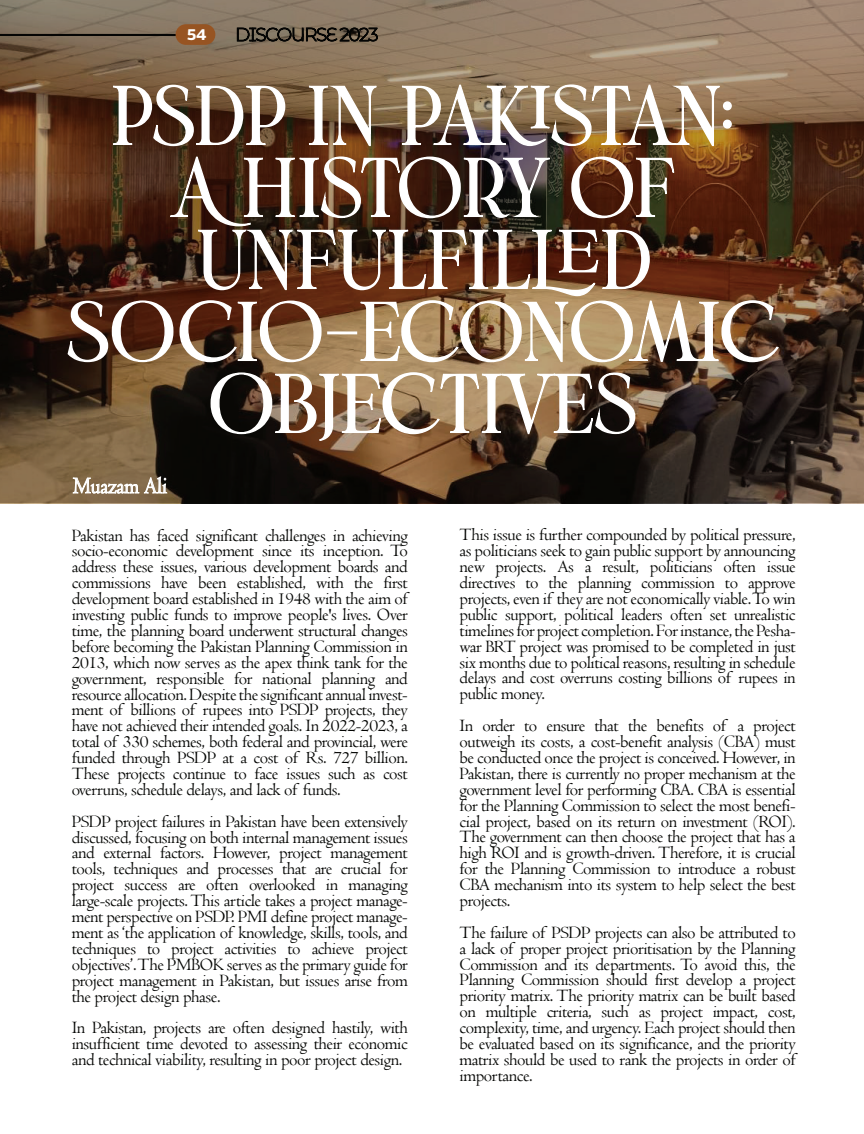
<style>
.page{position:relative;width:864px;height:1134px;background:#fff}
.page>*{position:absolute;margin:0;border:0;box-sizing:border-box;transform-origin:0 0}
.t1{font:82.5px/72px "Brand";letter-spacing:-.005em;color:#fff;text-align:center}
.t2{font:23.85px "Centaur";letter-spacing:.005em;color:#fff;scale:.86 1}
.t3{font:18px/15.9px "Centaur";letter-spacing:-.025em;color:#040503;text-align:justify}
.t4{font:900 15.15px "Amsi Pro";color:#fff}
</style>
<div class="page">
<img style="left:0;top:0;width:864px;height:503px">
<img style="left:87px;top:84px;width:652px;height:63px">
<svg style="left:0;top:34px;width:176px;height:2px"></svg>
<svg style="left:236px;top:27px;width:143px;height:16px;background:#52483b"></svg>
<div style="left:176px;top:24px;width:39px;height:21px;background:#975422;border-radius:10px"></div>
<img style="left:67px;top:155px;width:713px;height:349px">
<p class="t4" style="left:187px;top:24px;width:21px">54</p>
<h1 class="t1" style="left:67px;top:85px;width:713px">PSDP IN PAKISTAN:<br>A HISTORY OF<br>UNFULFILLED<br>SOCIO-ECONOMIC<br>OBJECTIVES</h1>
<h2 class="t2" style="left:73px;top:471px;width:111px">Muazam Ali</h2>
<p class="t3" style="left:72px;top:527px;width:338px">Pakistan has faced significant challenges in achieving socio-economic development since its inception. To address these issues, various development boards and commissions have been established, with the first development board established in 1948 with the aim of investing public funds to improve people's lives. Over time, the planning board underwent structural changes before becoming the Pakistan Planning Commission in 2013, which now serves as the apex think tank for the government, responsible for national planning and resource allocation. Despite the significant annual invest&shy;ment of billions of rupees into PSDP projects, they have not achieved their intended goals. In 2022-2023, a total of 330 schemes, both federal and provincial, were funded through PSDP at a cost of Rs. 727 billion.<br>These projects continue to face issues such as cost overruns, schedule delays, and lack of funds.</p>
<p class="t3" style="left:72px;top:813px;width:338px">PSDP project failures in Pakistan have been extensively discussed, focusing on both internal management issues and external factors. However, project management tools, techniques and processes that are crucial for project success are often overlooked in managing large-scale projects. This article takes a project manage&shy;ment perspective on PSDP. PMI define project manage&shy;ment as ‘the application of knowledge, skills, tools, and techniques to project activities to achieve project objectives’. The PMBOK serves as the primary guide for project management in Pakistan, but issues arise from the project design phase.</p>
<p class="t3" style="left:72px;top:1020px;width:338px">In Pakistan, projects are often designed hastily, with insufficient time devoted to assessing their economic and technical viability, resulting in poor project design.</p>
<p class="t3" style="left:460px;top:527px;width:338px">This issue is further compounded by political pressure, as politicians seek to gain public support by announcing new projects. As a result, politicians often issue directives to the planning commission to approve projects, even if they are not economically viable. To win public support, political leaders often set unrealistic timelines for project completion. For instance, the Pesha&shy;war BRT project was promised to be completed in just six months due to political reasons, resulting in schedule delays and cost overruns costing billions of rupees in public money.</p>
<p class="t3" style="left:460px;top:718px;width:338px">In order to ensure that the benefits of a project outweigh its costs, a cost-benefit analysis (CBA) must be conducted once the project is conceived. However, in Pakistan, there is currently no proper mechanism at the government level for performing CBA. CBA is essential for the Planning Commission to select the most benefi&shy;cial project, based on its return on investment (ROI).<br>The government can then choose the project that has a high ROI and is growth-driven. Therefore, it is crucial for the Planning Commission to introduce a robust CBA mechanism into its system to help select the best projects.</p>
<p class="t3" style="left:460px;top:924px;width:338px">The failure of PSDP projects can also be attributed to a lack of proper project prioritisation by the Planning Commission and its departments. To avoid this, the Planning Commission should first develop a project priority matrix. The priority matrix can be built based on multiple criteria, such as project impact, cost, complexity, time, and urgency. Each project should then be evaluated based on its significance, and the priority matrix should be used to rank the projects in order of importance.</p>
</div>
